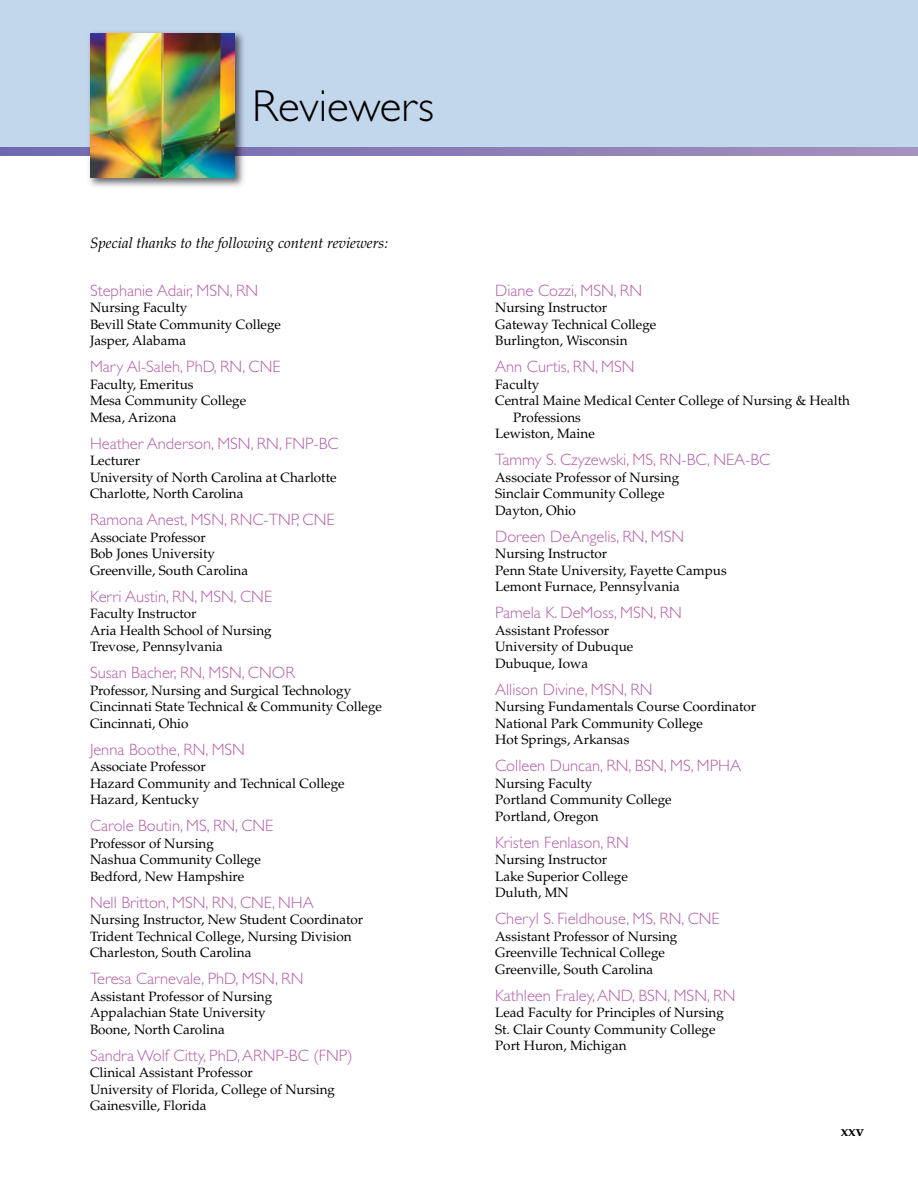
<style>
.page{position:relative;width:918px;height:1188px;background:#fff}
.page>*{position:absolute;margin:0;border:0;box-sizing:border-box;transform-origin:0 0}
.t1{font:300 45px "Gill Sans";color:#000}
.t2{font:300 16.5px "Gill Sans";color:#b35fa6}
.t3{font:italic 15px "Palatino";color:#000}
.t4{font:700 15px "Palatino";color:#000}
.t5{font:13.5px/16.5px "Palatino";color:#000}
</style>
<div class="page">
<div style="left:0;top:0;width:918px;height:147px;background:#c3d7ec"></div>
<svg style="left:0;top:147px;width:918px;height:8px;background:#8d7fb7"></svg>
<img style="left:85px;top:32px;width:163px;height:155px">
<img style="left:90px;top:33px;width:144px;height:144px">
<h1 class="t1" style="left:252px;top:90px;width:183px">Reviewers</h1>
<p class="t3" style="left:90px;top:237px;width:299px">Special thanks to the following content reviewers:</p>
<p class="t2" style="left:90px;top:284px;width:170px">Stephanie Adair, MSN, RN</p>
<p class="t5" style="left:90px;top:301px;width:193px">Nursing Faculty<br>Bevill State Community College<br>Jasper, Alabama</p>
<p class="t2" style="left:90px;top:361px;width:192px">Mary Al-Saleh, PhD, RN, CNE</p>
<p class="t5" style="left:90px;top:377px;width:158px">Faculty, Emeritus<br>Mesa Community College<br>Mesa, Arizona</p>
<p class="t2" style="left:90px;top:437px;width:250px">Heather Anderson, MSN, RN, FNP-BC</p>
<p class="t5" style="left:90px;top:454px;width:248px">Lecturer<br>University of North Carolina at Charlotte<br>Charlotte, North Carolina</p>
<p class="t2" style="left:90px;top:514px;width:246px">Ramona Anest, MSN, RNC-TNP, CNE</p>
<p class="t5" style="left:90px;top:530px;width:160px">Associate Professor<br>Bob Jones University<br>Greenville, South Carolina</p>
<p class="t2" style="left:90px;top:590px;width:184px">Kerri Austin, RN, MSN, CNE</p>
<p class="t5" style="left:90px;top:607px;width:183px">Faculty Instructor<br>Aria Health School of Nursing<br>Trevose, Pennsylvania</p>
<p class="t2" style="left:90px;top:667px;width:206px">Susan Bacher, RN, MSN, CNOR</p>
<p class="t5" style="left:90px;top:683px;width:294px">Professor, Nursing and Surgical Technology<br>Cincinnati State Technical &amp; Community College<br>Cincinnati, Ohio</p>
<p class="t2" style="left:90px;top:743px;width:157px">Jenna Boothe, RN, MSN</p>
<p class="t5" style="left:90px;top:760px;width:256px">Associate Professor<br>Hazard Community and Technical College<br>Hazard, Kentucky</p>
<p class="t2" style="left:90px;top:820px;width:185px">Carole Boutin, MS, RN, CNE</p>
<p class="t5" style="left:90px;top:836px;width:172px">Professor of Nursing<br>Nashua Community College<br>Bedford, New Hampshire</p>
<p class="t2" style="left:90px;top:896px;width:225px">Nell Britton, MSN, RN, CNE, NHA</p>
<p class="t5" style="left:90px;top:913px;width:275px">Nursing Instructor, New Student Coordinator<br>Trident Technical College, Nursing Division<br>Charleston, South Carolina</p>
<p class="t2" style="left:90px;top:973px;width:215px">Teresa Carnevale, PhD, MSN, RN</p>
<p class="t5" style="left:90px;top:989px;width:184px">Assistant Professor of Nursing<br>Appalachian State University<br>Boone, North Carolina</p>
<p class="t2" style="left:90px;top:1049px;width:264px">Sandra Wolf Citty, PhD, ARNP-BC (FNP)</p>
<p class="t5" style="left:90px;top:1066px;width:247px">Clinical Assistant Professor<br>University of Florida, College of Nursing<br>Gainesville, Florida</p>
<p class="t2" style="left:495px;top:284px;width:148px">Diane Cozzi, MSN, RN</p>
<p class="t5" style="left:495px;top:301px;width:163px">Nursing Instructor<br>Gateway Technical College<br>Burlington, Wisconsin</p>
<p class="t2" style="left:495px;top:361px;width:141px">Ann Curtis, RN, MSN</p>
<p class="t5" style="left:495px;top:377px;width:46px">Faculty</p>
<p class="t5" style="left:495px;top:394px;width:357px">Central Maine Medical Center College of Nursing &amp; Health</p>
<p class="t5" style="left:513px;top:410px;width:69px">Professions</p>
<p class="t5" style="left:495px;top:427px;width:101px">Lewiston, Maine</p>
<p class="t2" style="left:495px;top:454px;width:277px">Tammy S. Czyzewski, MS, RN-BC, NEA-BC</p>
<p class="t5" style="left:495px;top:470px;width:186px">Associate Professor of Nursing<br>Sinclair Community College<br>Dayton, Ohio</p>
<p class="t2" style="left:495px;top:530px;width:191px">Doreen DeAngelis, RN, MSN</p>
<p class="t5" style="left:495px;top:547px;width:233px">Nursing Instructor<br>Penn State University, Fayette Campus<br>Lemont Furnace, Pennsylvania</p>
<p class="t2" style="left:495px;top:607px;width:188px">Pamela K. DeMoss, MSN, RN</p>
<p class="t5" style="left:495px;top:623px;width:140px">Assistant Professor<br>University of Dubuque<br>Dubuque, Iowa</p>
<p class="t2" style="left:495px;top:683px;width:159px">Allison Divine, MSN, RN</p>
<p class="t5" style="left:495px;top:700px;width:263px">Nursing Fundamentals Course Coordinator<br>National Park Community College<br>Hot Springs, Arkansas</p>
<p class="t2" style="left:495px;top:760px;width:247px">Colleen Duncan, RN, BSN, MS, MPHA</p>
<p class="t5" style="left:495px;top:776px;width:178px">Nursing Faculty<br>Portland Community College<br>Portland, Oregon</p>
<p class="t2" style="left:495px;top:836px;width:135px">Kristen Fenlason, RN</p>
<p class="t5" style="left:495px;top:853px;width:134px">Nursing Instructor<br>Lake Superior College<br>Duluth, MN</p>
<p class="t2" style="left:495px;top:913px;width:226px">Cheryl S. Fieldhouse, MS, RN, CNE</p>
<p class="t5" style="left:495px;top:929px;width:184px">Assistant Professor of Nursing<br>Greenville Technical College<br>Greenville, South Carolina</p>
<p class="t2" style="left:495px;top:989px;width:242px">Kathleen Fraley, AND, BSN, MSN, RN</p>
<p class="t5" style="left:495px;top:1006px;width:230px">Lead Faculty for Principles of Nursing<br>St. Clair County Community College<br>Port Huron, Michigan</p>
<p class="t4" style="left:841px;top:1125px;width:25px">xxv</p>
</div>
